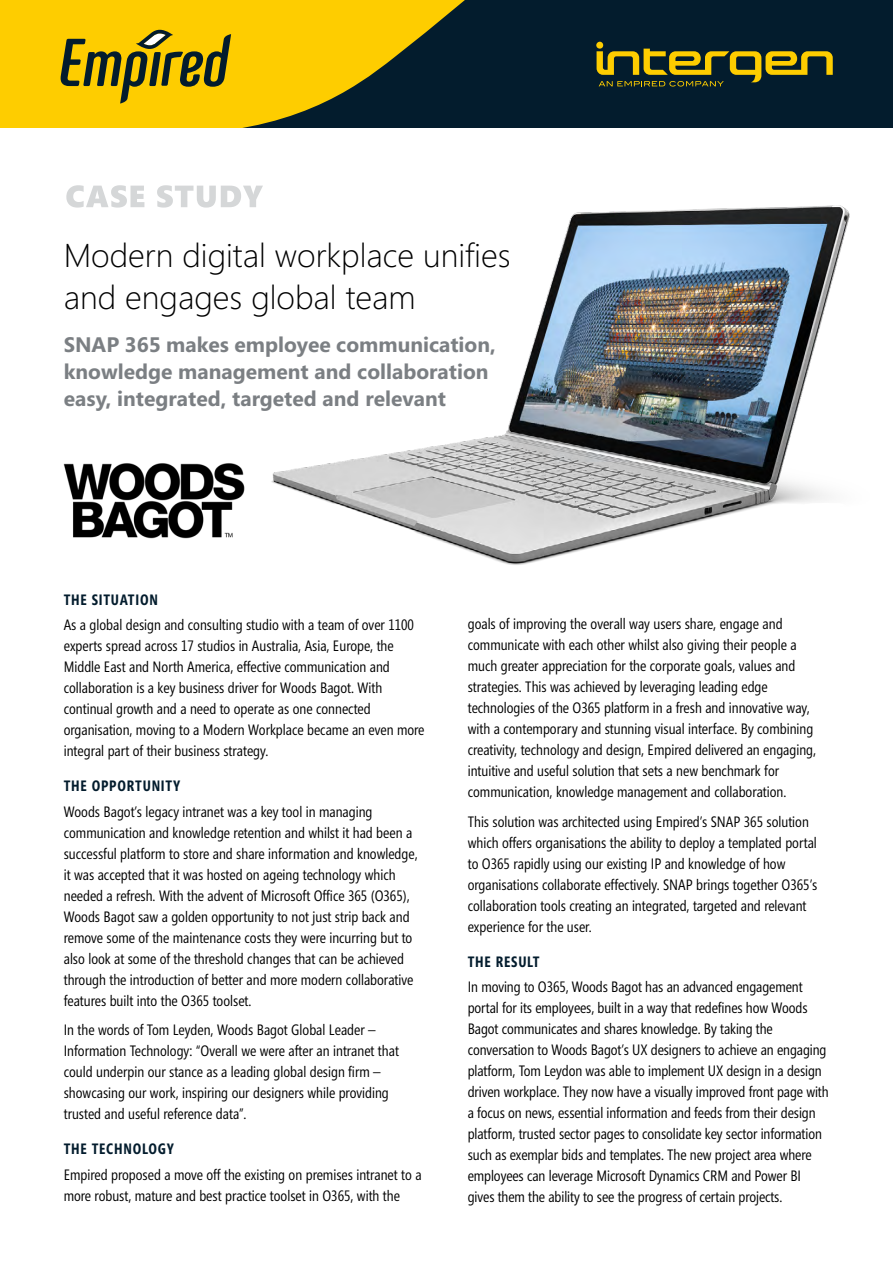
<style>
.page{position:relative;width:893px;height:1263px;background:#fff}
.page>*{position:absolute;margin:0;border:0;box-sizing:border-box;transform-origin:0 0}
.t1{font:300 33px/42px "Segoe";color:#000}
.t2{font:700 21px/27px "Segoe";color:#7b7f83}
.t3{font:15px/21px "Segoe Condensed";color:#000}
.t4{font:700 15px "Segoe Condensed";letter-spacing:.05em;color:#031c2d}
</style>
<div class="page">
<div style="left:0;top:0;width:893px;height:128px;background:#031c2d"></div>
<svg style="left:0;top:0;width:465px;height:128px;fill:#fecd00"></svg>
<svg style="left:60px;top:29px;width:171px;height:75px"></svg>
<div style="left:596px;top:42px;width:7px;height:7px;background:#fecd00;border-radius:50%"></div>
<svg style="left:597px;top:49px;width:236px;height:38px"></svg>
<img style="left:271px;top:205px;width:579px;height:360px">
<svg style="left:66px;top:185px;width:197px;height:23px"></svg>
<img style="left:63px;top:463px;width:182px;height:76px">
<h1 class="t1" style="left:64px;top:234px;width:448px">Modern digital workplace unifies and engages global team</h1>
<h2 class="t2" style="left:64px;top:330px;width:433px">SNAP 365 makes employee communication, knowledge management and collaboration easy, integrated, targeted and relevant</h2>
<p class="t4" style="left:64px;top:591px;width:96px">THE SITUATION</p>
<p class="t3" style="left:64px;top:615px;width:362px">As a global design and consulting studio with a team of over 1100 experts spread across 17 studios in Australia, Asia, Europe, the Middle East and North America, effective communication and collaboration is a key business driver for Woods Bagot. With continual growth and a need to operate as one connected organisation, moving to a Modern Workplace became an even more integral part of their business strategy.</p>
<p class="t4" style="left:64px;top:777px;width:118px">THE OPPORTUNITY</p>
<p class="t3" style="left:64px;top:801px;width:355px">Woods Bagot’s legacy intranet was a key tool in managing communication and knowledge retention and whilst it had been a successful platform to store and share information and knowledge, it was accepted that it was hosted on ageing technology which needed a refresh. With the advent of Microsoft Office 365 (O365), Woods Bagot saw a golden opportunity to not just strip back and remove some of the maintenance costs they were incurring but to also look at some of the threshold changes that can be achieved through the introduction of better and more modern collaborative features built into the O365 toolset.</p>
<p class="t3" style="left:64px;top:1019px;width:337px">In the words of Tom Leyden, Woods Bagot Global Leader – Information Technology: “Overall we were after an intranet that could underpin our stance as a leading global design firm – showcasing our work, inspiring our designers while providing trusted and useful reference data”.</p>
<p class="t4" style="left:64px;top:1140px;width:112px">THE TECHNOLOGY</p>
<p class="t3" style="left:64px;top:1164px;width:359px">Empired proposed a move off the existing on premises intranet to a more robust, mature and best practice toolset in O365, with the</p>
<p class="t3" style="left:468px;top:614px;width:350px">goals of improving the overall way users share, engage and communicate with each other whilst also giving their people a much greater appreciation for the corporate goals, values and strategies. This was achieved by leveraging leading edge technologies of the O365 platform in a fresh and innovative way, with a contemporary and stunning visual interface. By combining creativity, technology and design, Empired delivered an engaging, intuitive and useful solution that sets a new benchmark for communication, knowledge management and collaboration.</p>
<p class="t3" style="left:468px;top:811px;width:351px">This solution was architected using Empired’s SNAP 365 solution which offers organisations the ability to deploy a templated portal to O365 rapidly using our existing IP and knowledge of how organisations collaborate effectively. SNAP brings together O365’s collaboration tools creating an integrated, targeted and relevant experience for the user.</p>
<p class="t4" style="left:468px;top:952px;width:73px">THE RESULT</p>
<p class="t3" style="left:468px;top:976px;width:362px">In moving to O365, Woods Bagot has an advanced engagement portal for its employees, built in a way that redefines how Woods Bagot communicates and shares knowledge. By taking the conversation to Woods Bagot’s UX designers to achieve an engaging platform, Tom Leydon was able to implement UX design in a design driven workplace. They now have a visually improved front page with a focus on news, essential information and feeds from their design platform, trusted sector pages to consolidate key sector information such as exemplar bids and templates. The new project area where employees can leverage Microsoft Dynamics CRM and Power BI gives them the ability to see the progress of certain projects.</p>
</div>
